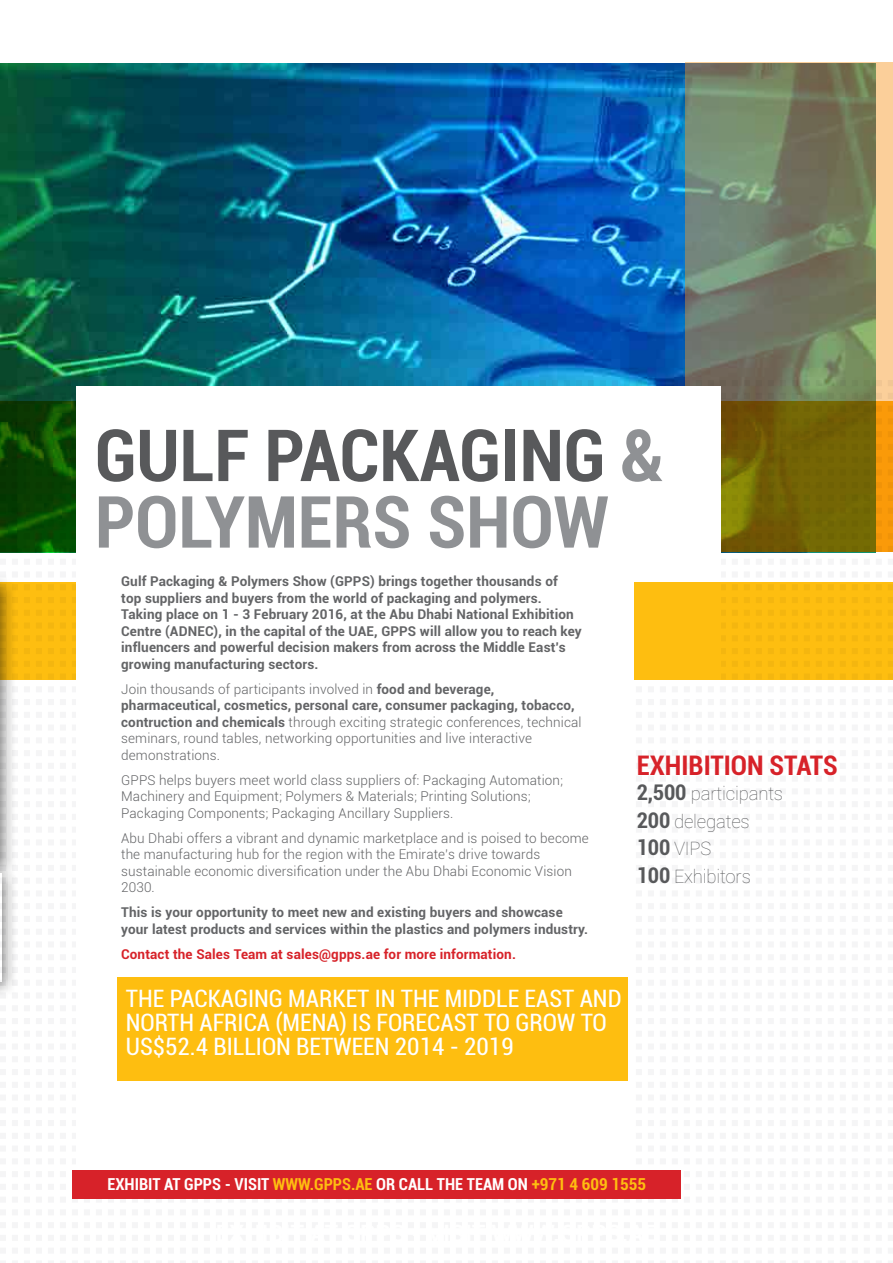
<style>
.page{position:relative;width:893px;height:1263px;background:#fff}
.page>*{position:absolute;margin:0;border:0;box-sizing:border-box;transform-origin:0 0}
.t1{font:700 condensed 72px/66.6px "Roboto";color:#58595b}
.t2{font:700 condensed 27px "Roboto";color:#d72229}
.t3{font:condensed 24px/24px "Roboto";color:#fff}
.t4{font:100 18.6px/27.9px "Roboto";letter-spacing:-.01em;color:#58595b}
.t5{font:700 condensed 16.5px "Roboto";color:#fff}
.t6{font:300 13.5px/16.5px "Roboto";letter-spacing:.01em;color:#636466}
.t7{font:700 13.5px/16.5px "Roboto";letter-spacing:.01em;color:#636466}
.t8{font:700 13.5px "Roboto";letter-spacing:.01em;color:#d72229}
.s1{color:#8f9194}
.s2{font-weight:700}
.s3{font-weight:700;font-stretch:condensed;font-size:21.6px}
.s4{color:#febe10}
</style>
<div class="page">
<div style="left:0;top:573px;width:18px;height:310px;background:#000;opacity:.45"></div>
<hr style="left:0;top:582px;width:1px;height:282px;background:#a8a8a8">
<div style="left:0;top:863px;width:19px;height:136px;background:#000;opacity:.45"></div>
<hr style="left:0;top:873px;width:1px;height:108px;background:#fff">
<img style="left:1px;top:64px;width:684px;height:338px">
<svg style="left:685px;top:63px;width:208px;height:339px"></svg>
<svg style="left:0;top:402px;width:893px;height:144px"></svg>
<svg style="left:0;top:380px;width:893px;height:6px"></svg>
<svg style="left:0;top:393px;width:893px;height:6px"></svg>
<svg style="left:0;top:406px;width:893px;height:6px"></svg>
<svg style="left:0;top:418px;width:893px;height:6px"></svg>
<svg style="left:0;top:431px;width:893px;height:6px"></svg>
<svg style="left:0;top:444px;width:893px;height:6px"></svg>
<svg style="left:0;top:457px;width:893px;height:6px"></svg>
<svg style="left:0;top:469px;width:893px;height:6px"></svg>
<svg style="left:0;top:482px;width:893px;height:6px"></svg>
<svg style="left:0;top:495px;width:893px;height:6px"></svg>
<svg style="left:0;top:508px;width:893px;height:6px"></svg>
<svg style="left:0;top:520px;width:893px;height:6px"></svg>
<svg style="left:0;top:533px;width:893px;height:6px"></svg>
<svg style="left:0;top:546px;width:893px;height:6px"></svg>
<svg style="left:0;top:573px;width:18px;height:4px"></svg>
<svg style="left:1px;top:686px;width:17px;height:6px"></svg>
<svg style="left:1px;top:699px;width:17px;height:6px"></svg>
<svg style="left:1px;top:712px;width:17px;height:6px"></svg>
<svg style="left:1px;top:724px;width:17px;height:6px"></svg>
<svg style="left:1px;top:737px;width:17px;height:6px"></svg>
<svg style="left:1px;top:750px;width:17px;height:6px"></svg>
<svg style="left:1px;top:763px;width:17px;height:6px"></svg>
<svg style="left:1px;top:776px;width:17px;height:6px"></svg>
<svg style="left:1px;top:788px;width:17px;height:6px"></svg>
<svg style="left:1px;top:801px;width:17px;height:6px"></svg>
<svg style="left:1px;top:814px;width:17px;height:6px"></svg>
<svg style="left:1px;top:827px;width:17px;height:6px"></svg>
<svg style="left:1px;top:839px;width:17px;height:6px"></svg>
<svg style="left:1px;top:852px;width:17px;height:6px"></svg>
<svg style="left:0;top:865px;width:19px;height:6px"></svg>
<svg style="left:1px;top:878px;width:18px;height:6px"></svg>
<svg style="left:1px;top:890px;width:18px;height:6px"></svg>
<svg style="left:1px;top:903px;width:18px;height:6px"></svg>
<svg style="left:1px;top:916px;width:18px;height:6px"></svg>
<svg style="left:1px;top:929px;width:18px;height:6px"></svg>
<svg style="left:1px;top:941px;width:18px;height:6px"></svg>
<svg style="left:1px;top:954px;width:18px;height:6px"></svg>
<svg style="left:1px;top:967px;width:18px;height:6px"></svg>
<svg style="left:0;top:980px;width:19px;height:6px"></svg>
<svg style="left:0;top:992px;width:19px;height:6px"></svg>
<svg style="left:72px;top:1198px;width:609px;height:1px"></svg>
<div style="left:77px;top:386px;width:644px;height:294px;background:#fff"></div>
<div style="left:0;top:582px;width:893px;height:97px;background:#febe10"></div>
<div style="left:77px;top:506px;width:557px;height:692px;background:#fff"></div>
<div style="left:117px;top:977px;width:511px;height:103px;background:#febe10"></div>
<div style="left:72px;top:1170px;width:609px;height:28px;background:#d72229"></div>
<h1 class="t1" style="left:95px;top:419px;width:570px">GULF PACKAGING <span class="s1">&amp;<br>POLYMERS SHOW</span></h1>
<p class="t7" style="left:121px;top:573px;width:462px">Gulf Packaging &amp; Polymers Show (GPPS) brings together thousands of<br>top suppliers and buyers from the world of packaging and polymers.<br>Taking place on 1 - 3 February 2016, at the Abu Dhabi National Exhibition Centre (ADNEC), in the capital of the UAE, GPPS will allow you to reach key influencers and powerful decision makers from across the Middle East’s growing manufacturing sectors.</p>
<p class="t6" style="left:121px;top:680px;width:462px">Join thousands of participants involved in <span class="s2">food and beverage, pharmaceutical, cosmetics, personal care, consumer packaging, tobacco, contruction and chemicals</span> through exciting strategic conferences, technical seminars, round tables, networking opportunities and live interactive demonstrations.</p>
<p class="t6" style="left:121px;top:771px;width:443px">GPPS helps buyers meet world class suppliers of: Packaging Automation;<br>Machinery and Equipment; Polymers &amp; Materials; Printing Solutions;<br>Packaging Components; Packaging Ancillary Suppliers.</p>
<p class="t6" style="left:121px;top:829px;width:469px">Abu Dhabi offers a vibrant and dynamic marketplace and is poised to become the manufacturing hub for the region with the Emirate’s drive towards sustainable economic diversification under the Abu Dhabi Economic Vision 2030.</p>
<p class="t7" style="left:121px;top:904px;width:468px">This is your opportunity to meet new and existing buyers and showcase your latest products and services within the plastics and polymers industry.</p>
<p class="t8" style="left:121px;top:944px;width:396px">Contact the Sales Team at sales@gpps.ae for more information.</p>
<h2 class="t2" style="left:637px;top:746px;width:202px">EXHIBITION STATS</h2>
<h3 class="t4" style="left:637px;top:778px;width:148px"><span class="s3">2,500</span> participants<br><span class="s3">200</span> delegates<br><span class="s3">100</span> VIPS<br><span class="s3">100</span> Exhibitors</h3>
<h3 class="t3" style="left:126px;top:985px;width:497px">THE PACKAGING MARKET IN THE MIDDLE EAST AND<br>NORTH AFRICA (MENA) IS FORECAST TO GROW TO<br>US$52.4 BILLION BETWEEN 2014 - 2019</h3>
<p class="t5" style="left:107px;top:1173px;width:540px">EXHIBIT AT GPPS - VISIT <span class="s4">WWW.GPPS.AE</span> OR CALL THE TEAM ON <span class="s4">+971 4 609 1555</span></p>
</div>
